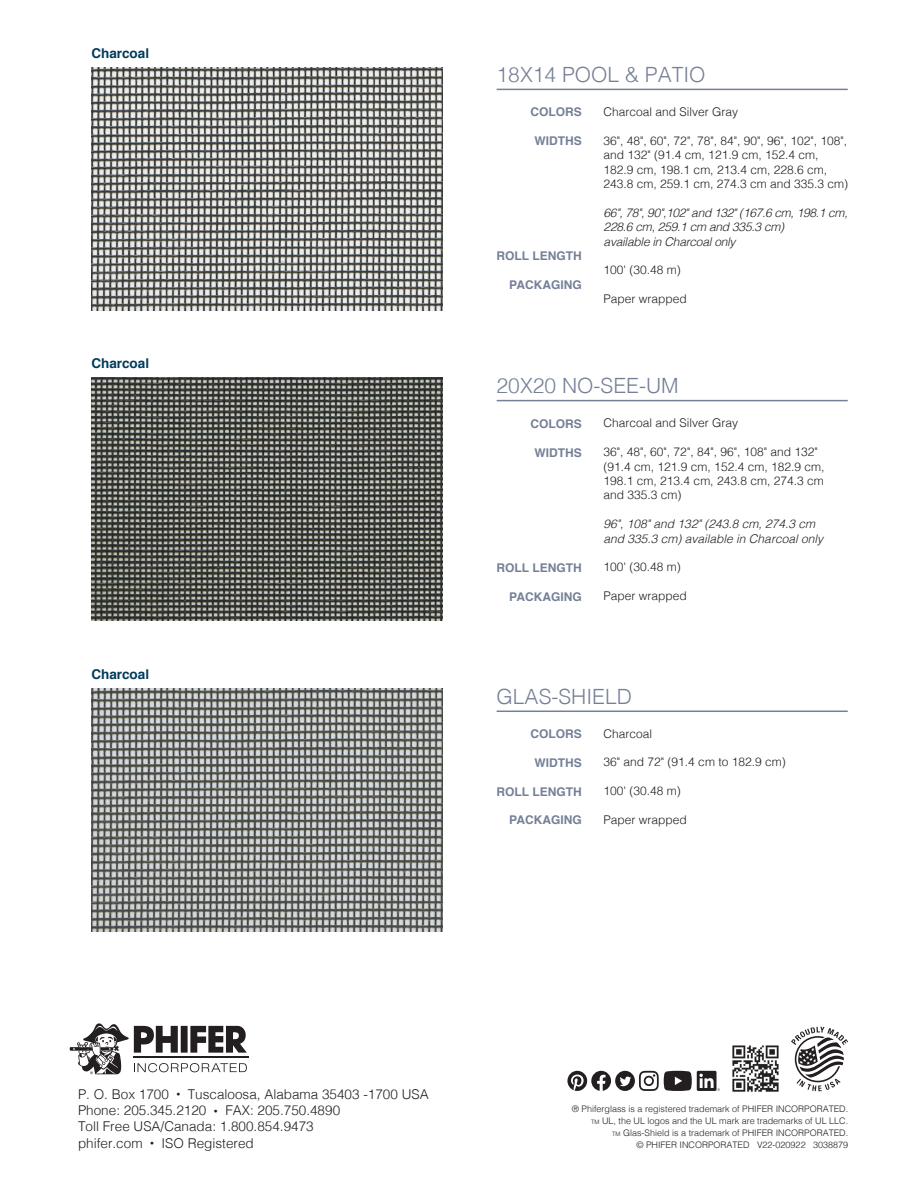
<style>
.page{position:relative;width:918px;height:1188px;background:#fff}
.page>*{position:absolute;margin:0;border:0;box-sizing:border-box;transform-origin:0 0}
.t1{font:300 21px "Helvetica";color:#758097}
.t2{font:300 13.5px/16.2px "Helvetica";color:#231f20}
.t3{font:700 13.5px "Helvetica";color:#023b5a}
.t4{font:300 12px/14.4px "Helvetica";color:#231f20}
.t5{font:700 12px "Helvetica";color:#758097}
.t6{font:italic 300 12px/14.4px "Helvetica";letter-spacing:-.02em;color:#231f20}
.t7{font:italic 300 12px/14.4px "Helvetica";color:#231f20}
.t8{font:300 9px "Helvetica";color:#231f20}
.s1{font-size:7.8px}
.s2{font-size:6px}
</style>
<div class="page">
<hr style="left:497px;top:89px;width:351px;height:1px;background:#758097">
<hr style="left:497px;top:400px;width:351px;height:1px;background:#758097">
<hr style="left:497px;top:711px;width:351px;height:1px;background:#758097">
<hr style="left:134px;top:1056px;width:115px;height:2px;background:#231f20">
<svg style="left:70px;top:1023px;width:177px;height:51px"></svg>
<img style="left:732px;top:1045px;width:47px;height:47px">
<svg style="left:567px;top:1071px;width:153px;height:20px"></svg>
<svg style="left:791px;top:1027px;width:57px;height:64px"></svg>
<img style="left:91px;top:67px;width:351px;height:243px">
<img style="left:91px;top:378px;width:351px;height:243px">
<img style="left:91px;top:689px;width:351px;height:243px">
<p class="t3" style="left:91px;top:42px;width:59px">Charcoal</p>
<p class="t3" style="left:91px;top:353px;width:59px">Charcoal</p>
<p class="t3" style="left:91px;top:663px;width:59px">Charcoal</p>
<p class="t1" style="left:497px;top:57px;width:210px">18X14 POOL &amp; PATIO</p>
<p class="t5" style="left:530px;top:102px;width:53px">COLORS</p>
<p class="t5" style="left:534px;top:131px;width:49px">WIDTHS</p>
<p class="t5" style="left:497px;top:246px;width:87px">ROLL LENGTH</p>
<p class="t5" style="left:509px;top:275px;width:74px">PACKAGING</p>
<p class="t4" style="left:604px;top:104px;width:136px">Charcoal and Silver Gray</p>
<p class="t4" style="left:604px;top:132px;width:246px">36", 48", 60", 72", 78", 84", 90", 96", 102", 108", and 132" (91.4 cm, 121.9 cm, 152.4 cm, 182.9 cm, 198.1 cm, 213.4 cm, 228.6 cm, 243.8 cm, 259.1 cm, 274.3 cm and 335.3 cm)</p>
<p class="t6" style="left:604px;top:205px;width:246px">66", 78", 90",102" and 132" (167.6 cm, 198.1 cm,<br>228.6 cm, 259.1 cm and 335.3 cm)<br>available in Charcoal only</p>
<p class="t4" style="left:604px;top:262px;width:79px">100' (30.48 m)</p>
<p class="t4" style="left:604px;top:291px;width:85px">Paper wrapped</p>
<p class="t1" style="left:497px;top:368px;width:184px">20X20 NO-SEE-UM</p>
<p class="t5" style="left:530px;top:414px;width:53px">COLORS</p>
<p class="t5" style="left:534px;top:443px;width:49px">WIDTHS</p>
<p class="t5" style="left:497px;top:558px;width:87px">ROLL LENGTH</p>
<p class="t5" style="left:509px;top:587px;width:74px">PACKAGING</p>
<p class="t4" style="left:604px;top:415px;width:136px">Charcoal and Silver Gray</p>
<p class="t4" style="left:604px;top:444px;width:222px">36", 48", 60", 72", 84", 96", 108" and 132" (91.4 cm, 121.9 cm, 152.4 cm, 182.9 cm,<br>198.1 cm, 213.4 cm, 243.8 cm, 274.3 cm and 335.3 cm)</p>
<p class="t7" style="left:604px;top:516px;width:221px">96", 108" and 132" (243.8 cm, 274.3 cm and 335.3 cm) available in Charcoal only</p>
<p class="t4" style="left:604px;top:559px;width:79px">100' (30.48 m)</p>
<p class="t4" style="left:604px;top:588px;width:85px">Paper wrapped</p>
<p class="t1" style="left:497px;top:678px;width:137px">GLAS-SHIELD</p>
<p class="t5" style="left:530px;top:724px;width:53px">COLORS</p>
<p class="t5" style="left:534px;top:753px;width:49px">WIDTHS</p>
<p class="t5" style="left:497px;top:782px;width:87px">ROLL LENGTH</p>
<p class="t5" style="left:509px;top:810px;width:74px">PACKAGING</p>
<p class="t4" style="left:604px;top:725px;width:50px">Charcoal</p>
<p class="t4" style="left:604px;top:754px;width:184px">36" and 72" (91.4 cm to 182.9 cm)</p>
<p class="t4" style="left:604px;top:783px;width:79px">100' (30.48 m)</p>
<p class="t4" style="left:604px;top:812px;width:85px">Paper wrapped</p>
<p class="t2" style="left:78px;top:1085px;width:352px">P. O. Box 1700 <span class="s1">•</span> Tuscaloosa, Alabama 35403 -1700 USA Phone: 205.345.2120 <span class="s1">•</span> FAX: 205.750.4890<br>Toll Free USA/Canada: 1.800.854.9473<br>phifer.com <span class="s1">•</span> ISO Registered</p>
<p class="t8" style="left:572px;top:1101px;width:278px">® Phiferglass is a registered trademark of PHIFER INCORPORATED.</p>
<p class="t8" style="left:591px;top:1113px;width:258px"><span class="s2">TM</span> UL, the UL logos and the UL mark are trademarks of UL LLC.</p>
<p class="t8" style="left:612px;top:1125px;width:237px"><span class="s2">TM</span> Glas-Shield is a trademark of PHIFER INCORPORATED.</p>
<p class="t8" style="left:636px;top:1137px;width:213px">© PHIFER INCORPORATED V22-020922 3038879</p>
<p class="t8" style="left:669px;top:1137px;width:128px">© PHIFER INCORPORATED V</p>
</div>
